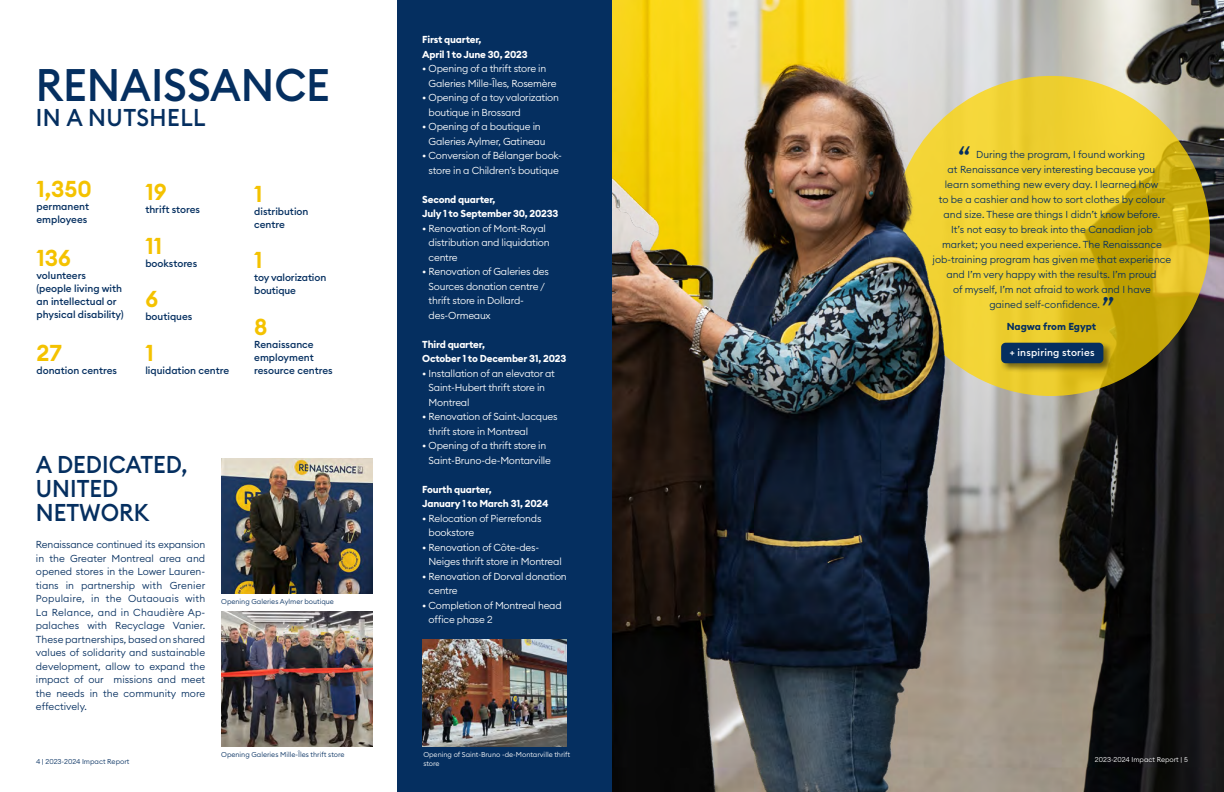
<style>
.page{position:relative;width:1224px;height:792px;background:#fff}
.page>*{position:absolute;margin:0;border:0;box-sizing:border-box;transform-origin:0 0}
.t1{font:500 45px "Euclid Circular B";color:#052f60;scale:.94 1}
.t2{font:300 32px "Euclid Circular B";color:#052f60}
.t3{font:500 24px/24px "Euclid Circular B";color:#052f60;scale:.94 1}
.t4{font:500 24px "Euclid Circular B";letter-spacing:.02em;color:#052f60;scale:.94 1}
.t5{font:600 22.7px "Euclid Circular B";color:#f4c200}
.t6{font:300 10px/13.5px "Euclid Circular B";color:#052f60;text-align:justify}
.t7{font:300 10px/14.5px "Euclid Circular B";letter-spacing:-.02em;color:#fff}
.t8{font:500 10px/13px "Euclid Circular B";color:#052f60}
.t9{font:700 10px/14.5px "Euclid Circular B";letter-spacing:-.02em;color:#fff}
.t10{font:500 10px "Euclid Circular B";letter-spacing:.02em;color:#fff}
.t11{font:700 10px "Euclid Circular B";color:#052f60}
.t12{font:300 7px "Euclid Circular B";color:#052f60}
.t13{font:300 7px/9px "Euclid Circular B";color:#fff}
</style>
<div class="page">
<img style="left:612px;top:0;width:612px;height:792px">
<svg style="left:892px;top:76px;width:318px;height:320px;background:#ddbf28"></svg>
<div style="left:398px;top:0;width:214px;height:792px;background:#052f60"></div>
<img style="left:221px;top:611px;width:152px;height:136px">
<img style="left:221px;top:458px;width:152px;height:136px">
<img style="left:422px;top:639px;width:144px;height:108px">
<div style="left:1000px;top:342px;width:113px;height:32px;background:#000;opacity:.48"></div>
<div style="left:1001px;top:343px;width:102px;height:20px;background:#052f60;border-radius:4px"></div>
<h1 class="t1" style="left:36px;top:56px;width:314px">RENAISSANCE</h1>
<h3 class="t4" style="left:36px;top:102px;width:182px">IN A NUTSHELL</h3>
<h3 class="t5" style="left:36px;top:175px;width:57px">1,350</h3>
<p class="t8" style="left:36px;top:200px;width:54px">permanent employees</p>
<h3 class="t5" style="left:36px;top:243px;width:36px">136</h3>
<p class="t8" style="left:36px;top:269px;width:89px">volunteers (people living with an intellectual or physical disability)</p>
<h3 class="t5" style="left:36px;top:338px;width:27px">27</h3>
<p class="t8" style="left:36px;top:364px;width:82px">donation centres</p>
<h3 class="t5" style="left:145px;top:177px;width:23px">19</h3>
<p class="t8" style="left:145px;top:203px;width:56px">thrift stores</p>
<h3 class="t5" style="left:145px;top:231px;width:18px">11</h3>
<p class="t8" style="left:145px;top:257px;width:53px">bookstores</p>
<h3 class="t5" style="left:145px;top:284px;width:14px">6</h3>
<p class="t8" style="left:145px;top:310px;width:49px">boutiques</p>
<h3 class="t5" style="left:145px;top:338px;width:10px">1</h3>
<p class="t8" style="left:145px;top:364px;width:85px">liquidation centre</p>
<h3 class="t5" style="left:254px;top:179px;width:10px">1</h3>
<p class="t8" style="left:254px;top:205px;width:56px">distribution centre</p>
<h3 class="t5" style="left:254px;top:245px;width:10px">1</h3>
<p class="t8" style="left:254px;top:271px;width:74px">toy valorization boutique</p>
<h3 class="t5" style="left:254px;top:312px;width:15px">8</h3>
<p class="t8" style="left:254px;top:338px;width:80px">Renaissance employment resource centres</p>
<h3 class="t3" style="left:36px;top:453px;width:163px">A DEDICATED,<br>UNITED<br>NETWORK</h3>
<p class="t6" style="left:36px;top:538px;width:171px">Renaissance continued its expansion in the Greater Montreal area and opened stores in the Lower Lauren&shy;tians in partnership with Grenier Populaire, in the Outaouais with La Relance, and in Chaudière Ap&shy;palaches with Recyclage Vanier.<br>These partnerships, based on shared values of solidarity and sustainable development, allow to expand the impact of our missions and meet the needs in the community more effectively.</p>
<p class="t12" style="left:221px;top:597px;width:114px">Opening Galeries Aylmer boutique</p>
<p class="t9" style="left:422px;top:33px;width:107px">First quarter,<br>April 1 to June 30, 2023</p>
<p class="t7" style="left:429px;top:61px;width:129px;text-indent:-6px">• Opening of a thrift store in<br>Galeries Mille-Îles, Rosemère</p>
<p class="t7" style="left:429px;top:90px;width:132px;text-indent:-6px">• Opening of a toy valorization boutique in Brossard</p>
<p class="t7" style="left:429px;top:119px;width:118px;text-indent:-6px">• Opening of a boutique in<br>Galeries Aylmer, Gatineau</p>
<p class="t7" style="left:422px;top:148px;width:140px;text-align:center">• Conversion of Bélanger book&shy;store in a Children’s boutique</p>
<p class="t9" style="left:422px;top:192px;width:138px">Second quarter,<br>July 1 to September 30, 20233</p>
<p class="t7" style="left:429px;top:221px;width:123px;text-indent:-6px">• Renovation of Mont-Royal distribution and liquidation centre</p>
<p class="t7" style="left:429px;top:264px;width:122px;text-indent:-6px">• Renovation of Galeries des<br>Sources donation centre / thrift store in Dollard&shy;des-Ormeaux</p>
<p class="t9" style="left:422px;top:337px;width:146px">Third quarter,<br>October 1 to December 31, 2023</p>
<p class="t7" style="left:429px;top:366px;width:128px;text-indent:-6px">• Installation of an elevator at<br>Saint-Hubert thrift store in<br>Montreal</p>
<p class="t7" style="left:429px;top:409px;width:131px;text-indent:-6px">• Renovation of Saint-Jacques thrift store in Montreal</p>
<p class="t7" style="left:429px;top:438px;width:124px;text-indent:-6px">• Opening of a thrift store in<br>Saint-Bruno-de-Montarville</p>
<p class="t9" style="left:422px;top:482px;width:128px">Fourth quarter,<br>January 1 to March 31, 2024</p>
<p class="t7" style="left:429px;top:511px;width:114px;text-indent:-6px">• Relocation of Pierrefonds bookstore</p>
<p class="t7" style="left:429px;top:540px;width:135px;text-indent:-6px">• Renovation of Côte-des-<br>Neiges thrift store in Montreal</p>
<p class="t7" style="left:429px;top:569px;width:140px;text-indent:-6px">• Renovation of Dorval donation centre</p>
<p class="t7" style="left:429px;top:598px;width:135px;text-indent:-6px">• Completion of Montreal head office phase 2</p>
<p class="t12" style="left:36px;top:757px;width:95px">4 | 2023-2024 Impact Report</p>
<p class="t12" style="left:221px;top:750px;width:125px">Opening Galeries Mille-Îles thrift store</p>
<p class="t13" style="left:423px;top:750px;width:148px">Opening of Saint-Bruno -de-Montarville thrift store</p>
<h2 class="t2" style="left:958px;top:137px;width:15px">“</h2>
<p class="t6" style="left:976px;top:147px;width:170px">During the program, I found working</p>
<p class="t6" style="left:948px;top:162px;width:209px">at Renaissance very interesting because you</p>
<p class="t6" style="left:945px;top:177px;width:215px">learn something new every day. I learned how</p>
<p class="t6" style="left:939px;top:192px;width:228px">to be a cashier and how to sort clothes by colour</p>
<p class="t6" style="left:944px;top:207px;width:218px">and size. These are things I didn’t know before.</p>
<p class="t6" style="left:951px;top:222px;width:203px">It’s not easy to break into the Canadian job</p>
<p class="t6" style="left:942px;top:237px;width:221px">market; you need experience. The Renaissance</p>
<p class="t6" style="left:933px;top:252px;width:240px">job-training program has given me that experience</p>
<p class="t6" style="left:946px;top:267px;width:212px">and I’m very happy with the results. I’m proud</p>
<p class="t6" style="left:953px;top:282px;width:199px">of myself, I’m not afraid to work and I have</p>
<p class="t6" style="left:989px;top:297px;width:112px">gained self-confidence.</p>
<h2 class="t2" style="left:1101px;top:288px;width:15px">”</h2>
<p class="t11" style="left:1007px;top:320px;width:91px">Nagwa from Egypt</p>
<p class="t10" style="left:1010px;top:346px;width:86px">+ inspiring stories</p>
<p class="t13" style="left:1095px;top:755px;width:95px">2023-2024 Impact Report | 5</p>
</div>
